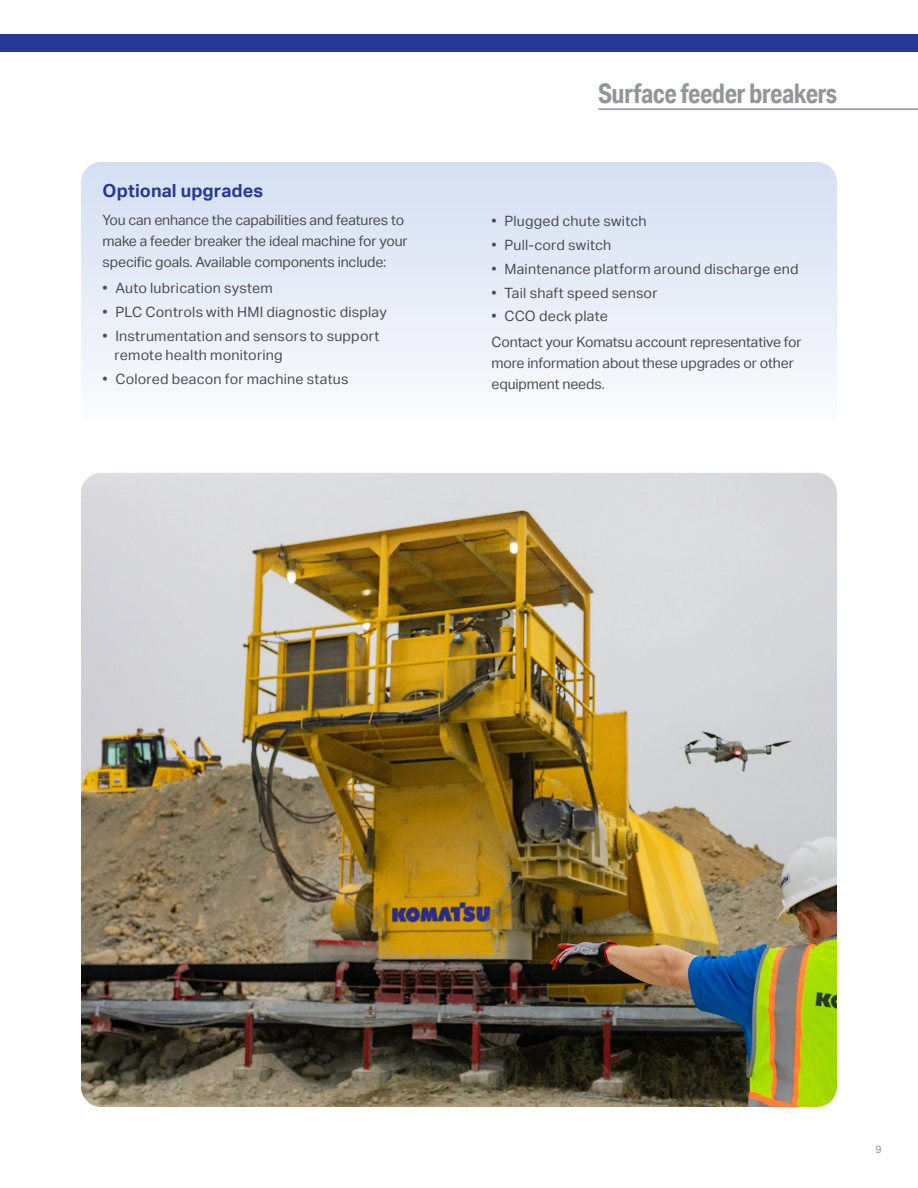
<style>
.page{position:relative;width:918px;height:1188px;background:#fff}
.page>*{position:absolute;margin:0;border:0;box-sizing:border-box;transform-origin:0 0}
.t1{font:700 27px "Aktiv Grotesk Cd";letter-spacing:-.02em;color:#939598}
.t2{font:700 18px "Aktiv Grotesk";letter-spacing:.005em;color:#273995}
.t3{font:14.25px/21px "Aktiv Grotesk";letter-spacing:.005em;color:#4d4d4f}
.t4{font:10.5px "Aktiv Grotesk";color:#939598}
</style>
<div class="page">
<div style="left:0;top:34px;width:918px;height:17px;background:#273995"></div>
<hr style="left:598px;top:108px;width:320px;height:2px;background:#939598">
<svg style="left:81px;top:162px;width:756px;height:219px"></svg>
<img style="left:81px;top:473px;width:756px;height:634px">
<p class="t2" style="left:103px;top:181px;width:162px">Optional upgrades</p>
<p class="t3" style="left:103px;top:210px;width:307px">You can enhance the capabilities and features to make a feeder breaker the ideal machine for your specific goals. Available components include:</p>
<p class="t3" style="left:103px;top:278px;width:172px">• Auto lubrication system</p>
<p class="t3" style="left:103px;top:302px;width:286px">• PLC Controls with HMI diagnostic display</p>
<p class="t3" style="left:115px;top:326px;width:266px;line-height:19.5px;text-indent:-12px">• Instrumentation and sensors to support remote health monitoring</p>
<p class="t3" style="left:103px;top:369px;width:248px">• Colored beacon for machine status</p>
<h1 class="t1" style="left:598px;top:76px;width:240px">Surface feeder breakers</h1>
<p class="t3" style="left:492px;top:211px;width:157px">• Plugged chute switch</p>
<p class="t3" style="left:492px;top:235px;width:121px">• Pull-cord switch</p>
<p class="t3" style="left:492px;top:258px;width:309px">• Maintenance platform around discharge end</p>
<p class="t3" style="left:492px;top:282px;width:167px">• Tail shaft speed sensor</p>
<p class="t3" style="left:492px;top:304px;width:312px;line-height:25.2px">• CCO deck plate<br>Contact your Komatsu account representative for</p>
<p class="t3" style="left:492px;top:352px;width:304px">more information about these upgrades or other equipment needs.</p>
<p class="t4" style="left:875px;top:1143px;width:8px">9</p>
</div>
